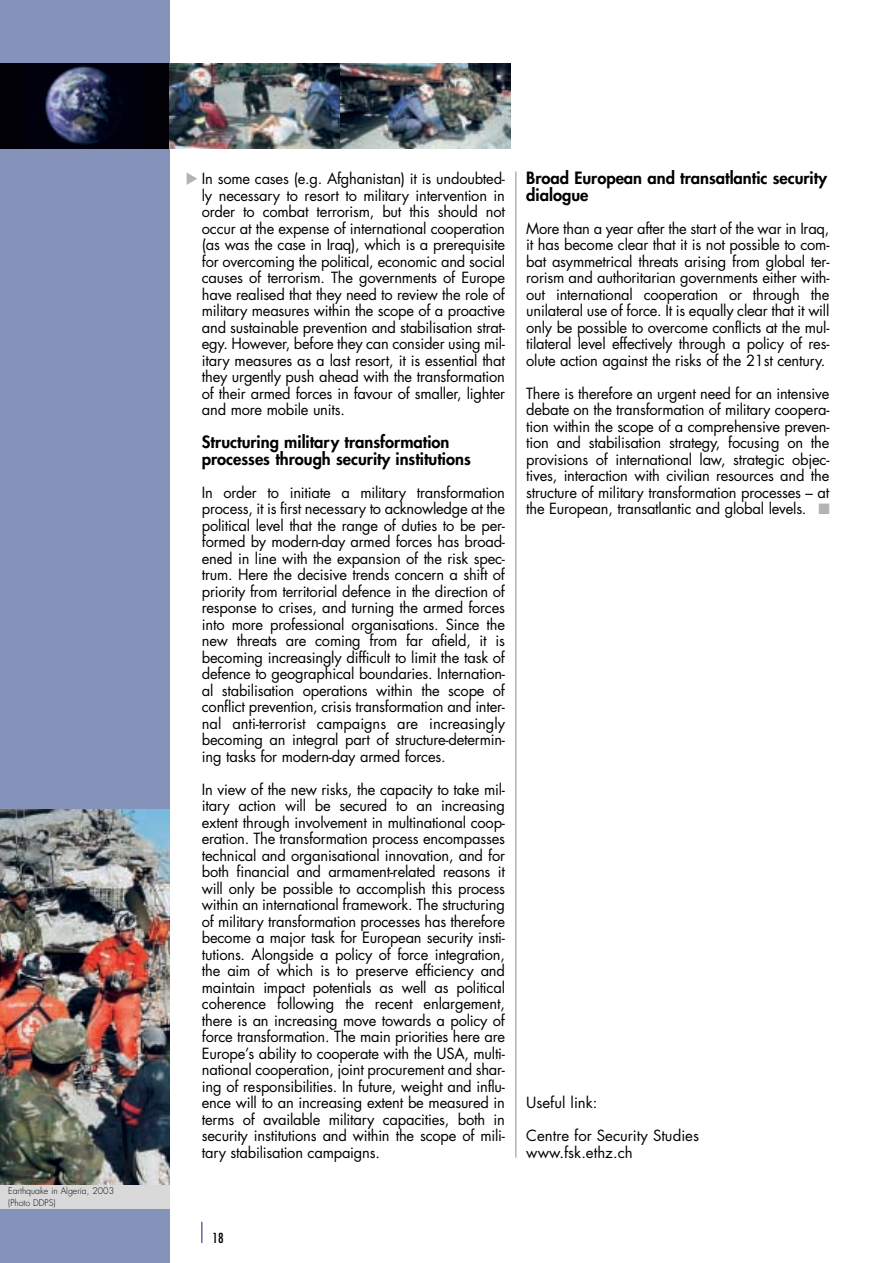
<style>
.page{position:relative;width:893px;height:1263px;background:#fff}
.page>*{position:absolute;margin:0;border:0;box-sizing:border-box;transform-origin:0 0}
.t1{font:800 16.5px/16.5px "Futura";color:#000}
.t2{font:15px/16.5px "Futura";letter-spacing:-.015em;color:#000;text-align:justify}
.t3{font:15px "Zapf Dingbats";color:#b3b3b3}
.t4{font:condensed 13.5px "Futura";color:#000}
.t5{font:300 9px/11.9px "Futura";color:#000}
</style>
<div class="page">
<div style="left:0;top:0;width:170px;height:1263px;background:#8592b9"></div>
<svg style="left:201px;top:1222px;width:1px;height:21px"></svg>
<img style="left:0;top:64px;width:170px;height:85px">
<hr style="left:515px;top:172px;width:1px;height:986px;background:#b3b3b3">
<img style="left:170px;top:64px;width:170px;height:85px">
<img style="left:340px;top:64px;width:170px;height:85px">
<img style="left:0;top:809px;width:170px;height:377px">
<div style="left:0;top:1186px;width:170px;height:23px;background:#d9d9d9"></div>
<p class="t5" style="left:8px;top:1185px;width:107px">Earthquake in Algeria, 2003 (Photo DDPS)</p>
<p class="t2" style="left:202px;top:171px;width:304px">In some cases (e.g. Afghanistan) it is undoubted&shy;ly necessary to resort to military intervention in order to combat terrorism, but this should not occur at the expense of international cooperation (as was the case in Iraq), which is a prerequisite for overcoming the political, economic and social causes of terrorism. The governments of Europe have realised that they need to review the role of military measures within the scope of a proactive and sustainable prevention and stabilisation strat&shy;egy. However, before they can consider using mil&shy;itary measures as a last resort, it is essential that they urgently push ahead with the transformation of their armed forces in favour of smaller, lighter and more mobile units.</p>
<p class="t1" style="left:202px;top:435px;width:270px">Structuring military transformation processes through security institutions</p>
<p class="t2" style="left:202px;top:485px;width:304px">In order to initiate a military transformation process, it is first necessary to acknowledge at the political level that the range of duties to be per&shy;formed by modern-day armed forces has broad&shy;ened in line with the expansion of the risk spec&shy;trum. Here the decisive trends concern a shift of priority from territorial defence in the direction of response to crises, and turning the armed forces into more professional organisations. Since the new threats are coming from far afield, it is becoming increasingly difficult to limit the task of defence to geographical boundaries. Internation&shy;al stabilisation operations within the scope of conflict prevention, crisis transformation and inter&shy;nal anti-terrorist campaigns are increasingly becoming an integral part of structure-determin&shy;ing tasks for modern-day armed forces.</p>
<p class="t2" style="left:202px;top:782px;width:304px">In view of the new risks, the capacity to take mil&shy;itary action will be secured to an increasing extent through involvement in multinational coop&shy;eration. The transformation process encompasses technical and organisational innovation, and for both financial and armament-related reasons it will only be possible to accomplish this process within an international framework. The structuring of military transformation processes has therefore become a major task for European security insti&shy;tutions. Alongside a policy of force integration, the aim of which is to preserve efficiency and maintain impact potentials as well as political coherence following the recent enlargement, there is an increasing move towards a policy of force transformation. The main priorities here are Europe’s ability to cooperate with the USA, multi&shy;national cooperation, joint procurement and shar&shy;ing of responsibilities. In future, weight and influ&shy;ence will to an increasing extent be measured in terms of available military capacities, both in security institutions and within the scope of mili&shy;tary stabilisation campaigns.</p>
<p class="t1" style="left:526px;top:171px;width:302px">Broad European and transatlantic security dialogue</p>
<p class="t2" style="left:526px;top:221px;width:304px">More than a year after the start of the war in Iraq, it has become clear that it is not possible to com&shy;bat asymmetrical threats arising from global ter&shy;rorism and authoritarian governments either with&shy;out international cooperation or through the unilateral use of force. It is equally clear that it will only be possible to overcome conflicts at the mul&shy;tilateral level effectively through a policy of res&shy;olute action against the risks of the 21st century.</p>
<p class="t2" style="left:526px;top:386px;width:304px">There is therefore an urgent need for an intensive debate on the transformation of military coopera&shy;tion within the scope of a comprehensive preven&shy;tion and stabilisation strategy, focusing on the provisions of international law, strategic objec&shy;tives, interaction with civilian resources and the structure of military transformation processes – at the European, transatlantic and global levels.</p>
<p class="t3" style="left:818px;top:502px;width:13px">■</p>
<p class="t2" style="left:526px;top:1095px;width:73px">Useful link:</p>
<p class="t2" style="left:526px;top:1128px;width:174px">Centre for Security Studies www.fsk.ethz.ch</p>
<p class="t4" style="left:212px;top:1232px;width:13px">18</p>
</div>
